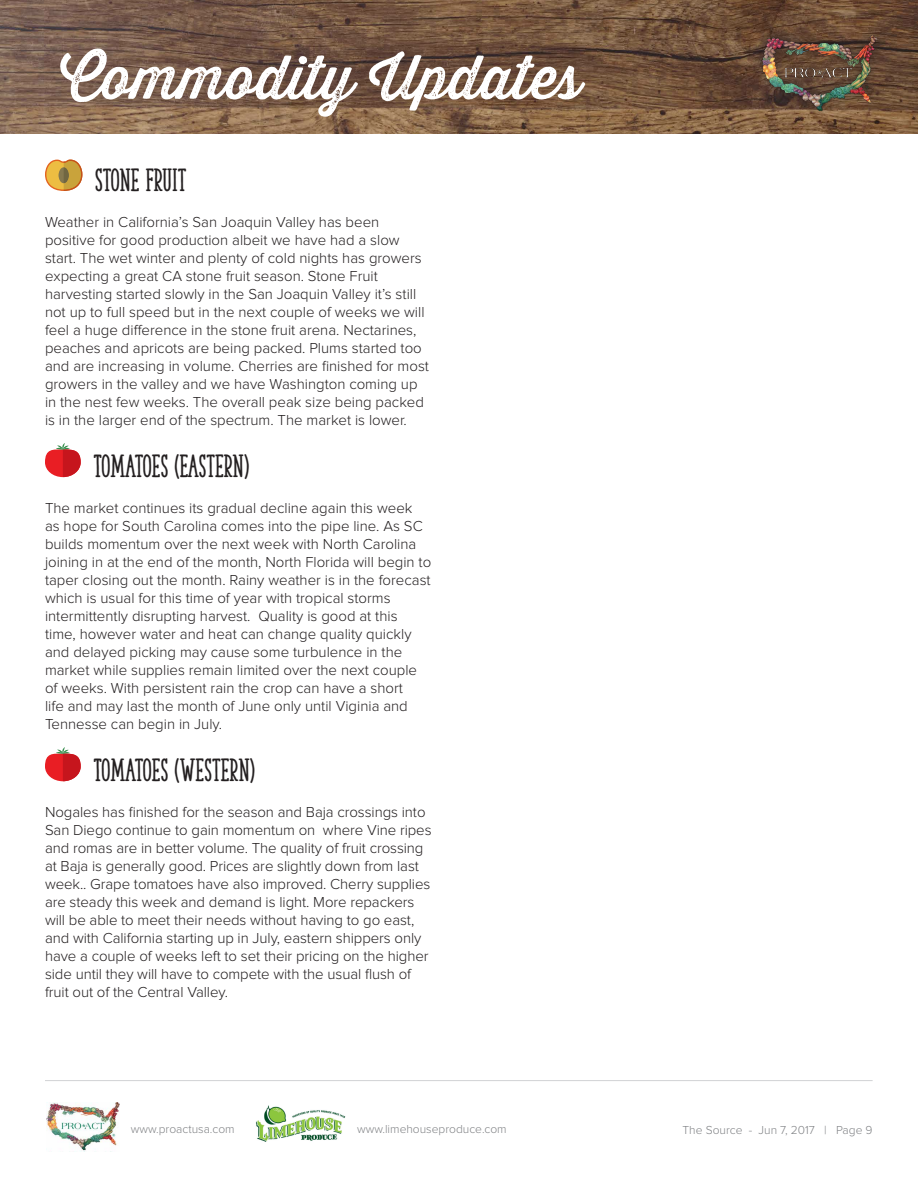
<style>
.page{position:relative;width:918px;height:1188px;background:#fff}
.page>*{position:absolute;margin:0;border:0;box-sizing:border-box;transform-origin:0 0}
.t1{font:60px "Thirsty Rough Reg One";color:#fff}
.t2{font:30px "The Serif Hand Extrablack";color:#231f20}
.t3{font:700 27px "Proxima Nova";color:#fff}
.t4{font:300 15px/18px "Proxima Nova";color:#231f20}
.t5{font:300 12px "Proxima Nova";color:#808285}
</style>
<div class="page">
<hr style="left:45px;top:1080px;width:828px;height:1px;background:#d1d2d4">
<img style="left:0;top:0;width:918px;height:134px">
<div style="left:752px;top:25px;width:133px;height:94px;background:#231f20;opacity:.6"></div>
<img style="left:761px;top:36px;width:115px;height:76px">
<img style="left:46px;top:1102px;width:74px;height:49px">
<img style="left:256px;top:1105px;width:90px;height:37px">
<svg style="left:45px;top:160px;width:37px;height:31px"></svg>
<svg style="left:45px;top:443px;width:36px;height:34px"></svg>
<svg style="left:45px;top:747px;width:36px;height:34px"></svg>
<h1 class="t1" style="left:60px;top:33px;width:523px">Commodity Updates</h1>
<h3 class="t3" style="left:227px;top:80px;width:138px">Jun 7, 2017</h3>
<h2 class="t2" style="left:95px;top:162px;width:93px">STONE FRUIT</h2>
<p class="t4" style="left:45px;top:214px;width:386px">Weather in California’s San Joaquin Valley has been positive for good production albeit we have had a slow start. The wet winter and plenty of cold nights has growers expecting a great CA stone fruit season. Stone Fruit harvesting started slowly in the San Joaquin Valley it’s still not up to full speed but in the next couple of weeks we will feel a huge difference in the stone fruit arena. Nectarines, peaches and apricots are being packed. Plums started too and are increasing in volume. Cherries are finished for most growers in the valley and we have Washington coming up in the nest few weeks. The overall peak size being packed is in the larger end of the spectrum. The market is lower.</p>
<h2 class="t2" style="left:93px;top:448px;width:157px">TOMATOES (EASTERN)</h2>
<p class="t4" style="left:45px;top:500px;width:388px">The market continues its gradual decline again this week<br>as hope for South Carolina comes into the pipe line. As SC builds momentum over the next week with North Carolina joining in at the end of the month, North Florida will begin to taper closing out the month. Rainy weather is in the forecast which is usual for this time of year with tropical storms intermittently disrupting harvest. Quality is good at this time, however water and heat can change quality quickly and delayed picking may cause some turbulence in the market while supplies remain limited over the next couple of weeks. With persistent rain the crop can have a short<br>life and may last the month of June only until Viginia and Tennesse can begin in July.</p>
<h2 class="t2" style="left:93px;top:752px;width:163px">TOMATOES (WESTERN)</h2>
<p class="t4" style="left:45px;top:804px;width:388px">Nogales has finished for the season and Baja crossings into San Diego continue to gain momentum on where Vine ripes and romas are in better volume. The quality of fruit crossing at Baja is generally good. Prices are slightly down from last week.. Grape tomatoes have also improved. Cherry supplies are steady this week and demand is light. More repackers will be able to meet their needs without having to go east, and with California starting up in July, eastern shippers only have a couple of weeks left to set their pricing on the higher side until they will have to compete with the usual flush of fruit out of the Central Valley.</p>
<p class="t5" style="left:131px;top:1124px;width:105px">www.proactusa.com</p>
<p class="t5" style="left:357px;top:1123px;width:151px">www.limehouseproduce.com</p>
<p class="t5" style="left:683px;top:1124px;width:192px">The Source - Jun 7, 2017 | Page 9</p>
</div>
